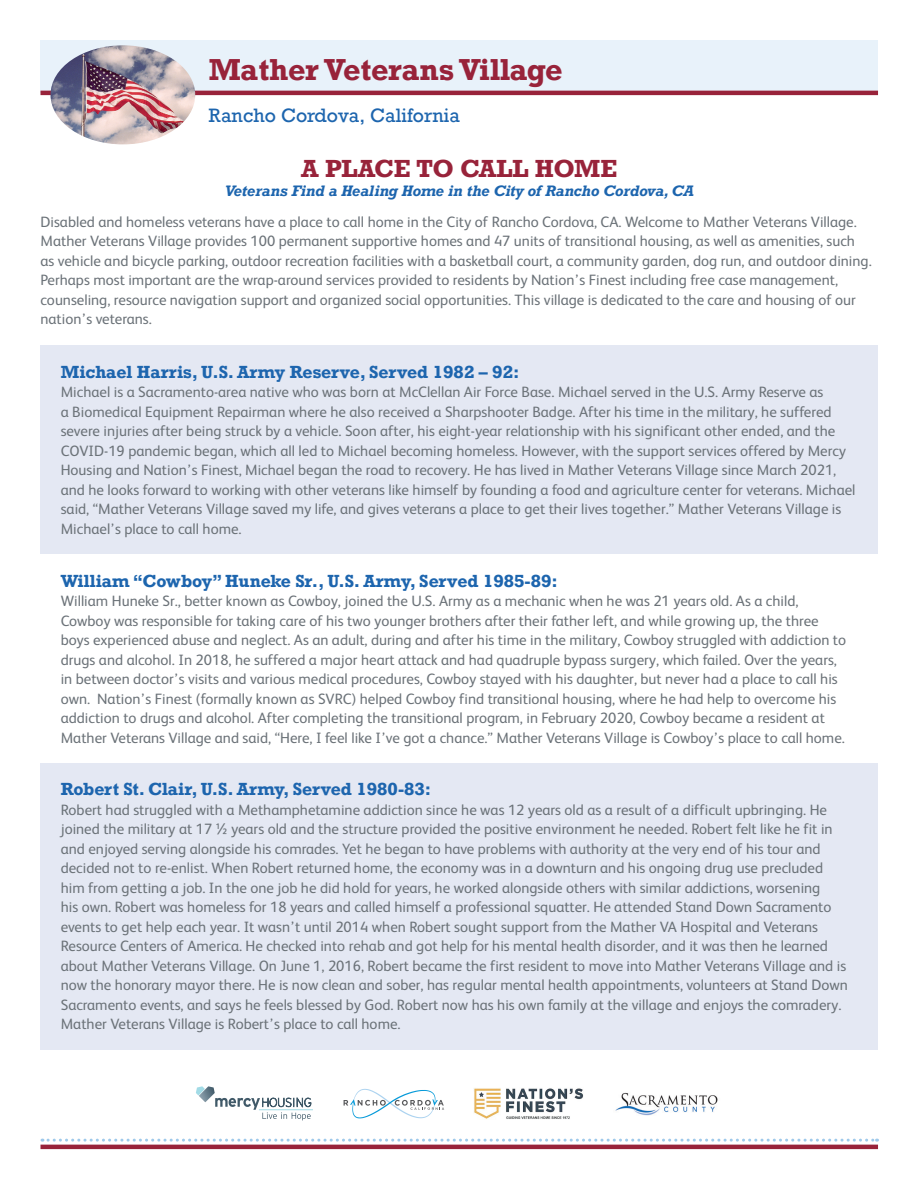
<style>
.page{position:relative;width:918px;height:1188px;background:#fff}
.page>*{position:absolute;margin:0;border:0;box-sizing:border-box;transform-origin:0 0}
.t1{font:700 28.5px "Rockwell";letter-spacing:-.01em;color:#98233a}
.t2{font:700 23.25px "Rockwell";letter-spacing:-.01em;color:#98233a}
.t3{font:18.15px "Rockwell";color:#1d65ae}
.t4{font:700 16.5px "Rockwell";color:#1d65ae}
.t5{font:15px/19.5px "FS Albert";color:#6b7278}
.t6{font:italic 700 14.25px "Rockwell";letter-spacing:-.015em;color:#1d65ae}
</style>
<div class="page">
<div style="left:40px;top:345px;width:838px;height:209px;background:#e4e8f3"></div>
<div style="left:40px;top:763px;width:838px;height:287px;background:#e4e8f3"></div>
<div style="left:40px;top:40px;width:838px;height:53px;background:#e8f2fa"></div>
<svg style="left:42px;top:1139px;width:836px;height:3px"></svg>
<hr style="left:40px;top:91px;width:838px;height:4px;background:#98233a">
<hr style="left:40px;top:1145px;width:838px;height:4px;background:#98233a">
<img style="left:51px;top:45px;width:144px;height:99px">
<hr style="left:259px;top:1110px;width:54px;height:1px;background:#a2dbe6">
<svg style="left:196px;top:1086px;width:115px;height:35px"></svg>
<img style="left:474px;top:1088px;width:109px;height:31px">
<img style="left:615px;top:1092px;width:103px;height:24px">
<svg style="left:344px;top:1089px;width:100px;height:29px"></svg>
<h1 class="t1" style="left:209px;top:51px;width:355px">Mather Veterans Village</h1>
<p class="t3" style="left:209px;top:104px;width:253px">Rancho Cordova, California</p>
<h2 class="t2" style="left:301px;top:153px;width:318px">A PLACE TO CALL HOME</h2>
<p class="t6" style="left:225px;top:182px;width:471px">Veterans Find a Healing Home in the City of Rancho Cordova, CA</p>
<p class="t5" style="left:40px;top:212px;width:833px">Disabled and homeless veterans have a place to call home in the City of Rancho Cordova, CA. Welcome to Mather Veterans Village.<br>Mather Veterans Village provides 100 permanent supportive homes and 47 units of transitional housing, as well as amenities, such as vehicle and bicycle parking, outdoor recreation facilities with a basketball court, a community garden, dog run, and outdoor dining.<br>Perhaps most important are the wrap-around services provided to residents by Nation’s Finest including free case management, counseling, resource navigation support and organized social opportunities. This village is dedicated to the care and housing of our nation’s veterans.</p>
<p class="t4" style="left:61px;top:361px;width:460px">Michael Harris, U.S. Army Reserve, Served 1982 – 92:</p>
<p class="t5" style="left:61px;top:382px;width:796px">Michael is a Sacramento-area native who was born at McClellan Air Force Base. Michael served in the U.S. Army Reserve as<br>a Biomedical Equipment Repairman where he also received a Sharpshooter Badge. After his time in the military, he suffered severe injuries after being struck by a vehicle. Soon after, his eight-year relationship with his significant other ended, and the COVID-19 pandemic began, which all led to Michael becoming homeless. However, with the support services offered by Mercy Housing and Nation’s Finest, Michael began the road to recovery. He has lived in Mather Veterans Village since March 2021, and he looks forward to working with other veterans like himself by founding a food and agriculture center for veterans. Michael said, “Mather Veterans Village saved my life, and gives veterans a place to get their lives together.” Mather Veterans Village is Michael’s place to call home.</p>
<p class="t4" style="left:61px;top:570px;width:499px">William “Cowboy” Huneke Sr., U.S. Army, Served 1985-89:</p>
<p class="t5" style="left:61px;top:591px;width:787px">William Huneke Sr., better known as Cowboy, joined the U.S. Army as a mechanic when he was 21 years old. As a child, Cowboy was responsible for taking care of his two younger brothers after their father left, and while growing up, the three boys experienced abuse and neglect. As an adult, during and after his time in the military, Cowboy struggled with addiction to drugs and alcohol. In 2018, he suffered a major heart attack and had quadruple bypass surgery, which failed. Over the years, in between doctor’s visits and various medical procedures, Cowboy stayed with his daughter, but never had a place to call his own. Nation’s Finest (formally known as SVRC) helped Cowboy find transitional housing, where he had help to overcome his addiction to drugs and alcohol. After completing the transitional program, in February 2020, Cowboy became a resident at Mather Veterans Village and said, “Here, I feel like I’ve got a chance.” Mather Veterans Village is Cowboy’s place to call home.</p>
<p class="t4" style="left:61px;top:779px;width:372px">Robert St. Clair, U.S. Army, Served 1980-83:</p>
<p class="t5" style="left:61px;top:800px;width:789px">Robert had struggled with a Methamphetamine addiction since he was 12 years old as a result of a difficult upbringing. He joined the military at 17 ½ years old and the structure provided the positive environment he needed. Robert felt like he fit in and enjoyed serving alongside his comrades. Yet he began to have problems with authority at the very end of his tour and decided not to re-enlist. When Robert returned home, the economy was in a downturn and his ongoing drug use precluded him from getting a job. In the one job he did hold for years, he worked alongside others with similar addictions, worsening<br>his own. Robert was homeless for 18 years and called himself a professional squatter. He attended Stand Down Sacramento events to get help each year. It wasn’t until 2014 when Robert sought support from the Mather VA Hospital and Veterans Resource Centers of America. He checked into rehab and got help for his mental health disorder, and it was then he learned about Mather Veterans Village. On June 1, 2016, Robert became the first resident to move into Mather Veterans Village and is now the honorary mayor there. He is now clean and sober, has regular mental health appointments, volunteers at Stand Down Sacramento events, and says he feels blessed by God. Robert now has his own family at the village and enjoys the comradery.<br>Mather Veterans Village is Robert’s place to call home.</p>
</div>
